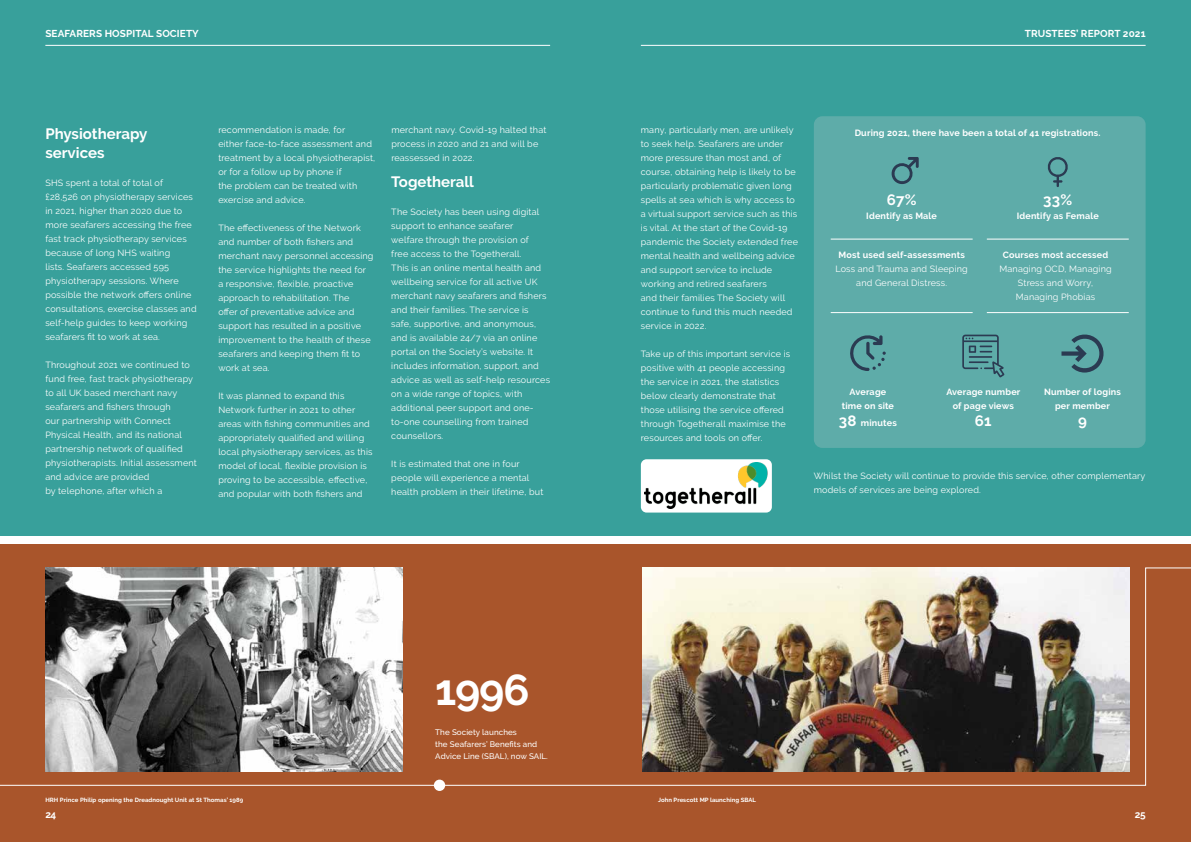
<style>
.page{position:relative;width:1191px;height:842px;background:#fff}
.page>*{position:absolute;margin:0;border:0;box-sizing:border-box;transform-origin:0 0}
.t1{font:700 43px "Raleway";color:#fff}
.t2{font:700 15px/19px "Raleway";color:#fff}
.t3{font:700 10px "Raleway";letter-spacing:.01em;color:#fff}
.t4{font:9px/14px "Raleway";letter-spacing:.02em;color:#fff}
.t5{font:700 9px/14px "Raleway";letter-spacing:.02em;color:#fff;text-align:center}
.t6{font:500 8px/12px "Raleway";letter-spacing:.01em;color:#fff}
.t7{font:700 6px "Raleway";letter-spacing:.01em;color:#fff}
.s1{font-size:15px}
</style>
<div class="page">
<div style="left:0;top:0;width:1191px;height:536px;background:#38a09b"></div>
<hr style="left:641px;top:45px;width:504px;height:1px;background:#fff">
<hr style="left:45px;top:45px;width:505px;height:1px;background:#fff">
<div style="left:814px;top:116px;width:331px;height:332px;background:#5eaca9;border-radius:9px"></div>
<svg style="left:850px;top:335px;width:35px;height:36px"></svg>
<svg style="left:962px;top:335px;width:42px;height:43px"></svg>
<svg style="left:1061px;top:334px;width:43px;height:39px"></svg>
<hr style="left:830px;top:239px;width:142px;height:1px;background:#fff">
<hr style="left:830px;top:312px;width:142px;height:1px;background:#fff">
<hr style="left:986px;top:239px;width:142px;height:1px;background:#fff">
<hr style="left:986px;top:312px;width:142px;height:1px;background:#fff">
<svg style="left:891px;top:157px;width:27px;height:27px"></svg>
<svg style="left:1047px;top:157px;width:21px;height:30px"></svg>
<div style="left:0;top:544px;width:1191px;height:298px;background:#a9552b"></div>
<div style="left:434px;top:780px;width:11px;height:11px;background:#fff;border-radius:50%"></div>
<img style="left:0;top:567px;width:1191px;height:219px">
<div style="left:641px;top:459px;width:131px;height:54px;background:#fff;border-radius:6px"></div>
<img style="left:644px;top:462px;width:124px;height:46px">
<p class="t3" style="left:45px;top:28px;width:155px">SEAFARERS HOSPITAL SOCIETY</p>
<p class="t3" style="left:1024px;top:28px;width:122px">TRUSTEES’ REPORT 2021</p>
<h2 class="t2" style="left:45px;top:124px;width:104px">Physiotherapy services</h2>
<p class="t4" style="left:45px;top:176px;width:153px">SHS spent a total of total of £28,526 on physiotherapy services in 2021, higher than 2020 due to more seafarers accessing the free fast track physiotherapy services because of long NHS waiting<br>lists. Seafarers accessed 595 physiotherapy sessions. Where possible the network offers online consultations, exercise classes and self-help guides to keep working seafarers fit to work at sea.</p>
<p class="t4" style="left:45px;top:358px;width:153px">Throughout 2021 we continued to fund free, fast track physiotherapy to all UK based merchant navy seafarers and fishers through<br>our partnership with Connect<br>Physical Health, and its national partnership network of qualified physiotherapists. Initial assessment and advice are provided<br>by telephone, after which a</p>
<p class="t4" style="left:218px;top:123px;width:158px">recommendation is made, for<br>either face-to-face assessment and treatment by a local physiotherapist, or for a follow up by phone if<br>the problem can be treated with exercise and advice.</p>
<p class="t4" style="left:218px;top:221px;width:157px">The effectiveness of the Network and number of both fishers and merchant navy personnel accessing the service highlights the need for<br>a responsive, flexible, proactive approach to rehabilitation. The<br>offer of preventative advice and support has resulted in a positive improvement to the health of these seafarers and keeping them fit to work at sea.</p>
<p class="t4" style="left:218px;top:389px;width:156px">It was planned to expand this Network further in 2021 to other areas with fishing communities and appropriately qualified and willing local physiotherapy services, as this model of local, flexible provision is proving to be accessible, effective, and popular with both fishers and</p>
<p class="t4" style="left:391px;top:123px;width:157px">merchant navy. Covid-19 halted that process in 2020 and 21 and will be reassessed in 2022.</p>
<h2 class="t2" style="left:391px;top:172px;width:84px">Togetherall</h2>
<p class="t4" style="left:391px;top:205px;width:160px">The Society has been using digital support to enhance seafarer<br>welfare through the provision of<br>free access to the Togetherall.<br>This is an online mental health and wellbeing service for all active UK merchant navy seafarers and fishers and their families. The service is safe, supportive, and anonymous, and is available 24/7 via an online portal on the Society’s website. It includes information, support, and advice as well as self-help resources on a wide range of topics, with additional peer support and one&shy;to-one counselling from trained counsellors.</p>
<p class="t4" style="left:391px;top:457px;width:154px">It is estimated that one in four people will experience a mental health problem in their lifetime, but</p>
<h1 class="t1" style="left:435px;top:665px;width:96px">1996</h1>
<p class="t6" style="left:435px;top:726px;width:114px">The Society launches<br>the Seafarers’ Benefits and<br>Advice Line (SBAL), now SAIL.</p>
<p class="t4" style="left:641px;top:123px;width:159px">many, particularly men, are unlikely to seek help. Seafarers are under more pressure than most and, of course, obtaining help is likely to be particularly problematic given long spells at sea which is why access to a virtual support service such as this is vital. At the start of the Covid-19 pandemic the Society extended free mental health and wellbeing advice and support service to include working and retired seafarers<br>and their families The Society will continue to fund this much needed service in 2022.</p>
<p class="t4" style="left:641px;top:347px;width:151px">Take up of this important service is positive with 41 people accessing the service in 2021, the statistics below clearly demonstrate that those utilising the service offered through Togetherall maximise the resources and tools on offer.</p>
<p class="t5" style="left:854px;top:126px;width:247px">During 2021, there have been a total of 41 registrations.</p>
<h2 class="t2" style="left:886px;top:191px;width:31px">67%</h2>
<p class="t5" style="left:866px;top:209px;width:72px">Identify as Male</p>
<p class="t5" style="left:838px;top:248px;width:128px">Most used self-assessments</p>
<p class="t4" style="left:835px;top:262px;width:134px;text-align:center">Loss and Trauma and Sleeping and General Distress.</p>
<h2 class="t2" style="left:1043px;top:191px;width:31px">33%</h2>
<p class="t5" style="left:1016px;top:209px;width:83px">Identify as Female</p>
<p class="t5" style="left:1002px;top:248px;width:107px">Courses most accessed</p>
<p class="t4" style="left:999px;top:262px;width:114px;text-align:center">Managing OCD, Managing<br>Stress and Worry,<br>Managing Phobias</p>
<p class="t5" style="left:842px;top:385px;width:54px">Average time on site</p>
<p class="t5" style="left:839px;top:416px;width:59px"><span class="s1">38</span> minutes</p>
<p class="t5" style="left:946px;top:385px;width:76px">Average number of page views</p>
<h2 class="t2" style="left:975px;top:411px;width:18px">61</h2>
<p class="t5" style="left:1044px;top:385px;width:78px">Number of logins per member</p>
<h2 class="t2" style="left:1078px;top:411px;width:10px">9</h2>
<p class="t4" style="left:814px;top:469px;width:333px">Whilst the Society will continue to provide this service, other complementary models of services are being explored.</p>
<p class="t7" style="left:45px;top:797px;width:199px">HRH Prince Philip opening the Dreadnought Unit at St Thomas’ 1989</p>
<p class="t7" style="left:658px;top:797px;width:99px">John Prescott MP launching SBAL</p>
<p class="t3" style="left:45px;top:809px;width:12px">24</p>
<p class="t3" style="left:1135px;top:809px;width:12px">25</p>
</div>
